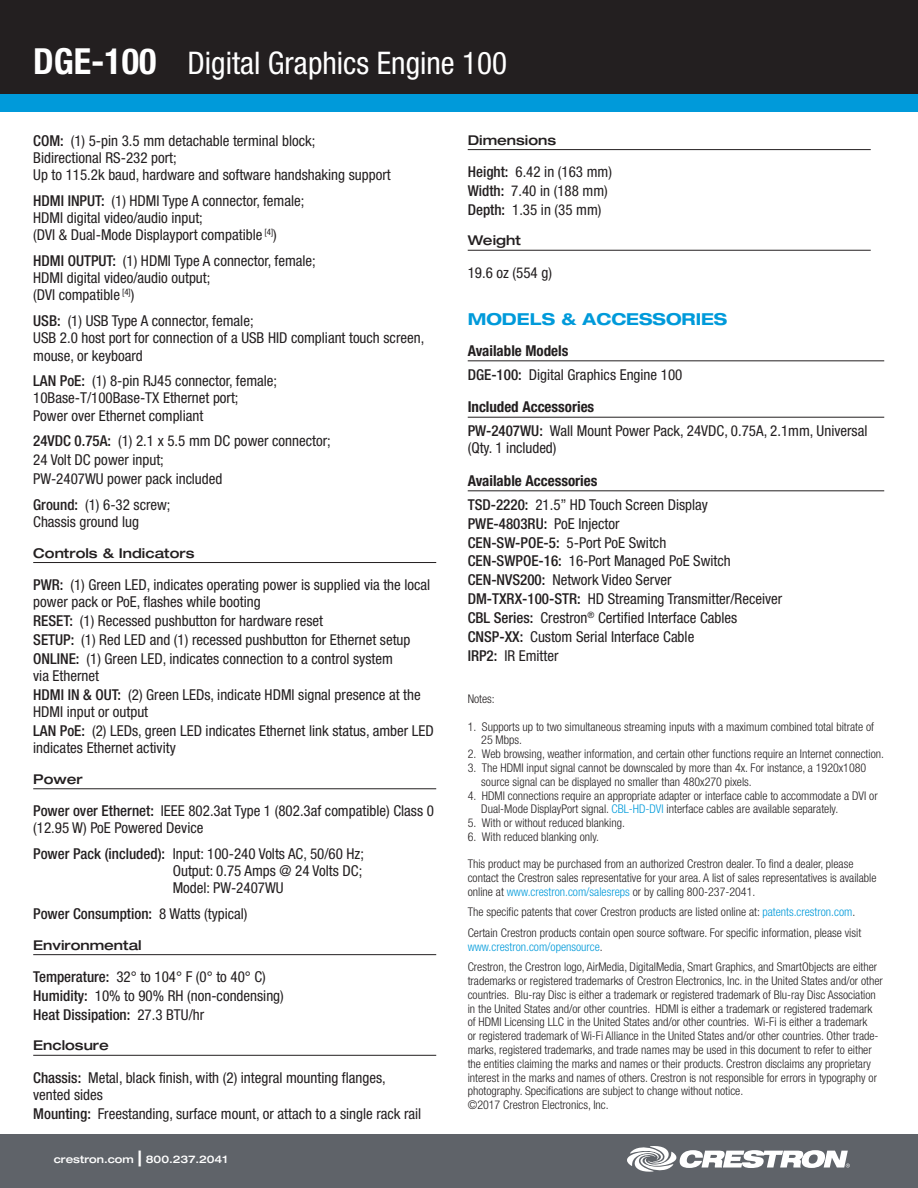
<style>
.page{position:relative;width:918px;height:1188px;background:#fff}
.page>*{position:absolute;margin:0;border:0;box-sizing:border-box;transform-origin:0 0}
.t1{font:condensed 31.2px "Helvetica Neue LT Std";color:#fff}
.SPECIFICATIONS_title{font:700 expanded 16.5px "Helvetica Neue LT Std";color:#009ada}
.spec_description{font:condensed 15px/17.2px "Helvetica Neue LT Std";color:#231f20}
.spec_description-2{font:500 condensed 15px "Helvetica Neue LT Std";color:#231f20}
.available_models_hea{font:700 condensed 15px "Helvetica Neue LT Std";color:#231f20}
.spec_header{font:500 expanded 13.5px "Helvetica Neue LT Std";color:#231f20}
.endnote{font:300 condensed 12px/13.8px "Helvetica Neue LT Std";color:#231f20}
.t2{font:500 expanded 10.5px "Helvetica Neue LT Std";color:#fff}
.s1{font-weight:700;font-size:36px}
.s2{font-weight:500}
.s3{font-weight:400}
.s4{font-size:21px}
.s5{color:#009ada}
</style>
<div class="page">
<div style="left:0;top:0;width:918px;height:94px;background:#231f20"></div>
<div style="left:0;top:94px;width:918px;height:18px;background:#009ada"></div>
<div style="left:0;top:1134px;width:918px;height:54px;background:#5f6369"></div>
<svg style="left:627px;top:1146px;width:223px;height:26px"></svg>
<hr style="left:33px;top:562px;width:403px;height:1px;background:#231f20">
<hr style="left:33px;top:788px;width:403px;height:1px;background:#231f20">
<hr style="left:33px;top:954px;width:403px;height:1px;background:#231f20">
<hr style="left:33px;top:1055px;width:403px;height:1px;background:#231f20">
<hr style="left:468px;top:149px;width:403px;height:1px;background:#231f20">
<hr style="left:468px;top:250px;width:403px;height:1px;background:#231f20">
<hr style="left:468px;top:360px;width:416px;height:1px;background:#231f20">
<hr style="left:468px;top:417px;width:416px;height:1px;background:#231f20">
<hr style="left:468px;top:490px;width:416px;height:1px;background:#231f20">
<h1 class="t1" style="left:33px;top:45px;width:475px"><span class="s1">DGE-100</span> Digital Graphics Engine 100</h1>
<p class="spec_description" style="left:33px;top:132px;width:359px"><span class="s2">COM:</span> (1) 5-pin 3.5 mm detachable terminal block;<br>Bidirectional RS-232 port;<br>Up to 115.2k baud, hardware and software handshaking support</p>
<p class="spec_description" style="left:33px;top:192px;width:273px"><span class="s2">HDMI INPUT:</span> (1) HDMI Type A connector, female;<br>HDMI digital video/audio input;<br>(DVI &amp; Dual-Mode Displayport compatible <sup>[4]</sup>)</p>
<p class="spec_description" style="left:33px;top:252px;width:284px"><span class="s2">HDMI OUTPUT:</span> (1) HDMI Type A connector, female;<br>HDMI digital video/audio output;<br>(DVI compatible <sup>[4]</sup>)</p>
<p class="spec_description" style="left:33px;top:312px;width:393px"><span class="s2">USB:</span> (1) USB Type A connector, female;<br>USB 2.0 host port for connection of a USB HID compliant touch screen, mouse, or keyboard</p>
<p class="spec_description" style="left:33px;top:372px;width:245px"><span class="s2">LAN PoE:</span> (1) 8-pin RJ45 connector, female;<br>10Base-T/100Base-TX Ethernet port;<br>Power over Ethernet compliant</p>
<p class="spec_description" style="left:33px;top:432px;width:299px"><span class="s2">24VDC 0.75A:</span> (1) 2.1 x 5.5 mm DC power connector;</p>
<p class="spec_description" style="left:33px;top:451px;width:132px">24 Volt DC power input;</p>
<p class="spec_description" style="left:33px;top:470px;width:191px">PW-2407WU power pack included</p>
<p class="spec_description" style="left:33px;top:496px;width:139px"><span class="s2">Ground:</span> (1) 6-32 screw;<br>Chassis ground lug</p>
<p class="spec_header" style="left:33px;top:544px;width:163px">Controls &amp; Indicators</p>
<p class="spec_description" style="left:33px;top:576px;width:399px"><span class="s2">PWR:</span> (1) Green LED, indicates operating power is supplied via the local power pack or PoE, flashes while booting</p>
<p class="spec_description" style="left:33px;top:612px;width:291px"><span class="s2">RESET:</span> (1) Recessed pushbutton for hardware reset</p>
<p class="spec_description" style="left:33px;top:631px;width:379px"><span class="s2">SETUP:</span> (1) Red LED and (1) recessed pushbutton for Ethernet setup</p>
<p class="spec_description" style="left:33px;top:650px;width:361px"><span class="s2">ONLINE:</span> (1) Green LED, indicates connection to a control system via Ethernet</p>
<p class="spec_description" style="left:33px;top:686px;width:389px"><span class="s2">HDMI IN &amp; OUT:</span> (2) Green LEDs, indicate HDMI signal presence at the<br>HDMI input or output</p>
<p class="spec_description" style="left:33px;top:722px;width:402px"><span class="s2">LAN PoE:</span> (2) LEDs, green LED indicates Ethernet link status, amber LED indicates Ethernet activity</p>
<p class="spec_header" style="left:33px;top:771px;width:51px">Power</p>
<p class="spec_description" style="left:33px;top:802px;width:402px"><span class="s2">Power over Ethernet:</span> IEEE 802.3at Type 1 (802.3af compatible) Class 0 (12.95 W) PoE Powered Device</p>
<p class="spec_description" style="left:173px;top:845px;width:193px;text-align:justify;text-indent:-140px"><span class="s2">Power Pack (included):</span> Input: 100-240 Volts AC, 50/60 Hz; Output: 0.75 Amps @ 24 Volts DC; Model: PW-2407WU</p>
<p class="spec_description-2" style="left:33px;top:905px;width:216px">Power Consumption: <span class="s3">8 Watts (typical)</span></p>
<p class="spec_header" style="left:33px;top:936px;width:110px">Environmental</p>
<p class="spec_description" style="left:33px;top:968px;width:234px"><span class="s2">Temperature:</span> 32° to 104° F (0° to 40° C)</p>
<p class="spec_description" style="left:33px;top:987px;width:252px"><span class="s2">Humidity:</span> 10% to 90% RH (non-condensing)</p>
<p class="spec_description-2" style="left:33px;top:1005px;width:173px">Heat Dissipation: <span class="s3">27.3 BTU/hr</span></p>
<p class="spec_header" style="left:33px;top:1037px;width:77px">Enclosure</p>
<p class="spec_description" style="left:33px;top:1069px;width:354px"><span class="s2">Chassis:</span> Metal, black finish, with (2) integral mounting flanges, vented sides</p>
<p class="spec_description" style="left:33px;top:1105px;width:390px"><span class="s2">Mounting:</span> Freestanding, surface mount, or attach to a single rack rail</p>
<p class="t2" style="left:54px;top:1153px;width:175px">crestron.com <span class="s4">|</span> 800.237.2041</p>
<p class="spec_header" style="left:468px;top:131px;width:90px">Dimensions</p>
<p class="spec_description" style="left:468px;top:163px;width:146px"><span class="s2">Height:</span> 6.42 in (163 mm)</p>
<p class="spec_description" style="left:468px;top:182px;width:142px"><span class="s2">Width:</span> 7.40 in (188 mm)</p>
<p class="spec_description" style="left:468px;top:201px;width:135px"><span class="s2">Depth:</span> 1.35 in (35 mm)</p>
<p class="spec_header" style="left:468px;top:232px;width:55px">Weight</p>
<p class="spec_description" style="left:468px;top:263px;width:86px">19.6 oz (554 g)</p>
<p class="SPECIFICATIONS_title" style="left:468px;top:309px;width:261px">MODELS &amp; ACCESSORIES</p>
<p class="available_models_hea" style="left:468px;top:341px;width:102px">Available Models</p>
<p class="spec_description" style="left:468px;top:366px;width:216px"><span class="s2">DGE-100:</span> Digital Graphics Engine 100</p>
<p class="available_models_hea" style="left:468px;top:398px;width:128px">Included Accessories</p>
<p class="spec_description" style="left:468px;top:422px;width:401px"><span class="s2">PW-2407WU:</span> Wall Mount Power Pack, 24VDC, 0.75A, 2.1mm, Universal (Qty. 1 included)</p>
<p class="available_models_hea" style="left:468px;top:471px;width:131px">Available Accessories</p>
<p class="spec_description" style="left:468px;top:496px;width:242px"><span class="s2">TSD-2220:</span> 21.5” HD Touch Screen Display</p>
<p class="spec_description-2" style="left:468px;top:514px;width:153px">PWE-4803RU: <span class="s3">PoE Injector</span></p>
<p class="spec_description" style="left:468px;top:534px;width:200px"><span class="s2">CEN-SW-POE-5:</span> 5-Port PoE Switch</p>
<p class="spec_description" style="left:468px;top:552px;width:265px"><span class="s2">CEN-SWPOE-16:</span> 16-Port Managed PoE Switch</p>
<p class="spec_description" style="left:468px;top:571px;width:205px"><span class="s2">CEN-NVS200:</span> Network Video Server</p>
<p class="spec_description" style="left:468px;top:590px;width:316px"><span class="s2">DM-TXRX-100-STR:</span> HD Streaming Transmitter/Receiver</p>
<p class="spec_description" style="left:468px;top:609px;width:271px"><span class="s2">CBL Series:</span> Crestron<sup>®</sup> Certified Interface Cables</p>
<p class="spec_description" style="left:468px;top:628px;width:228px"><span class="s2">CNSP-XX:</span> Custom Serial Interface Cable</p>
<p class="spec_description" style="left:468px;top:647px;width:92px"><span class="s2">IRP2:</span> IR Emitter</p>
<p class="endnote" style="left:468px;top:692px;width:29px">Notes:</p>
<p class="endnote" style="left:481px;top:719px;width:394px;text-indent:-14px">1. Supports up to two simultaneous streaming inputs with a maximum combined total bitrate of<br>25 Mbps.</p>
<p class="endnote" style="left:468px;top:747px;width:418px">2. Web browsing, weather information, and certain other functions require an Internet connection.</p>
<p class="endnote" style="left:481px;top:761px;width:387px;text-indent:-14px">3. The HDMI input signal cannot be downscaled by more than 4x. For instance, a 1920x1080 source signal can be displayed no smaller than 480x270 pixels.</p>
<p class="endnote" style="left:481px;top:788px;width:398px;text-indent:-14px">4. HDMI connections require an appropriate adapter or interface cable to accommodate a DVI or<br>Dual-Mode DisplayPort signal. <span class="s5">CBL-HD-DVI</span> interface cables are available separately.</p>
<p class="endnote" style="left:468px;top:816px;width:159px">5. With or without reduced blanking.</p>
<p class="endnote" style="left:468px;top:830px;width:133px">6. With reduced blanking only.</p>
<p class="endnote" style="left:468px;top:857px;width:410px">This product may be purchased from an authorized Crestron dealer. To find a dealer, please contact the Crestron sales representative for your area. A list of sales representatives is available online at <span class="s5">www.crestron.com/salesreps</span> or by calling 800-237-2041.</p>
<p class="endnote" style="left:468px;top:905px;width:389px">The specific patents that cover Crestron products are listed online at: <span class="s5">patents.crestron.com</span>.</p>
<p class="endnote" style="left:468px;top:926px;width:395px">Certain Crestron products contain open source software. For specific information, please visit <span class="s5">www.crestron.com/opensource</span>.</p>
<p class="endnote" style="left:468px;top:960px;width:417px">Crestron, the Crestron logo, AirMedia, DigitalMedia, Smart Graphics, and SmartObjects are either trademarks or registered trademarks of Crestron Electronics, Inc. in the United States and/or other countries. Blu-ray Disc is either a trademark or registered trademark of Blu-ray Disc Association in the United States and/or other countries. HDMI is either a trademark or registered trademark of HDMI Licensing LLC in the United States and/or other countries. Wi-Fi is either a trademark<br>or registered trademark of Wi-Fi Alliance in the United States and/or other countries. Other trade&shy;marks, registered trademarks, and trade names may be used in this document to refer to either the entities claiming the marks and names or their products. Crestron disclaims any proprietary interest in the marks and names of others. Crestron is not responsible for errors in typography or photography. Specifications are subject to change without notice.<br>©2017 Crestron Electronics, Inc.</p>
</div>
